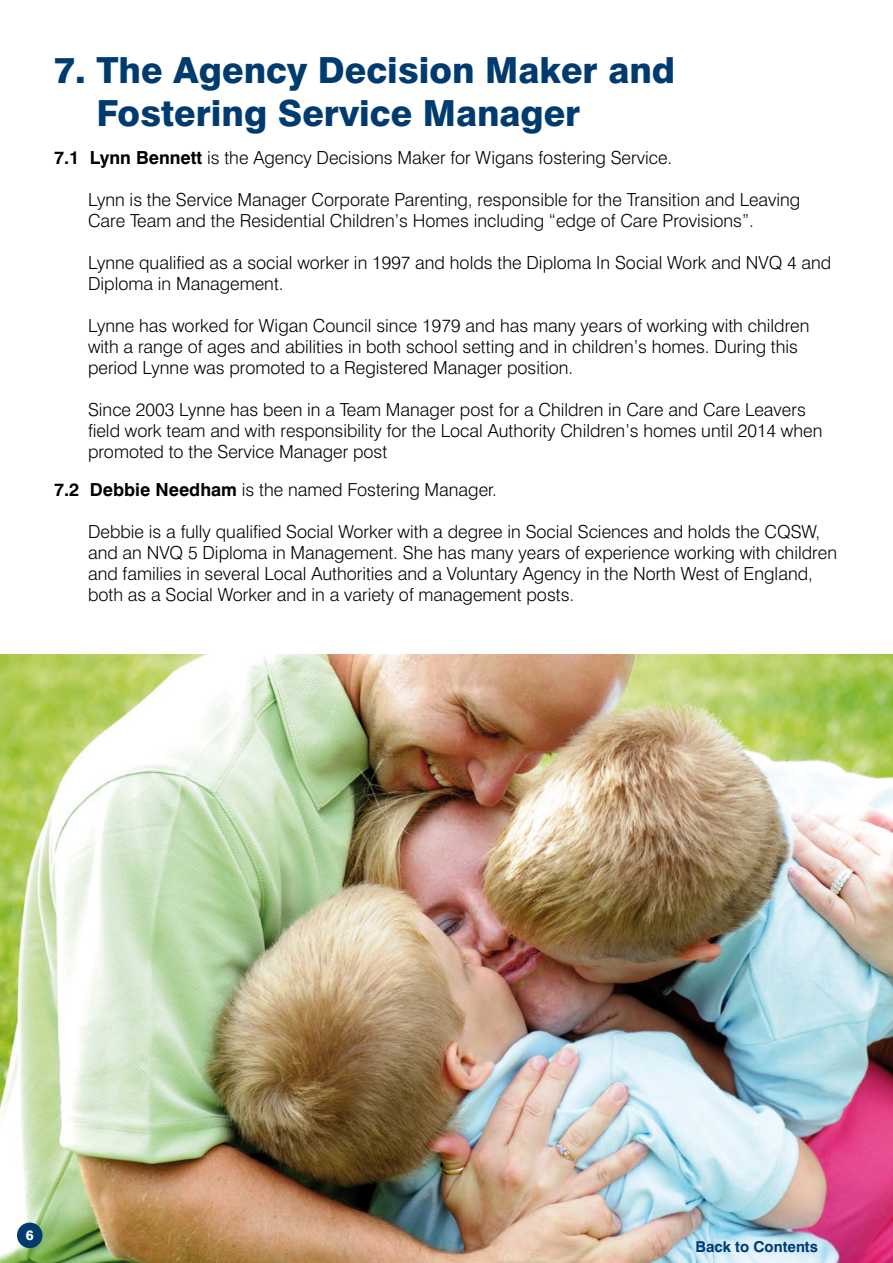
<style>
.page{position:relative;width:893px;height:1263px;background:#fff}
.page>*{position:absolute;margin:0;border:0;box-sizing:border-box;transform-origin:0 0}
.t1{font:800 36px/43.2px "Swiss 721 BT";color:#003b70}
.t2{font:300 18px/21px "Swiss 721 BT";color:#000}
.t3{font:700 15px "Swiss 721 BT";color:#003b70}
.t4{font:800 13.5px "Swiss 721 BT";color:#fff}
.s1{font-weight:700}
</style>
<div class="page">
<img style="left:0;top:655px;width:893px;height:608px">
<div style="left:17px;top:1222px;width:26px;height:26px;background:#003b70;border-radius:50%"></div>
<h1 class="t1" style="left:96px;top:48px;width:580px;text-indent:-42px">7. The Agency Decision Maker and<br>Fostering Service Manager</h1>
<p class="t2" style="left:54px;top:147px;width:620px"><span class="s1">7.1 Lynn Bennett</span> is the Agency Decisions Maker for Wigans fostering Service.</p>
<p class="t2" style="left:88px;top:189px;width:714px">Lynn is the Service Manager Corporate Parenting, responsible for the Transition and Leaving<br>Care Team and the Residential Children’s Homes including “edge of Care Provisions”.</p>
<p class="t2" style="left:88px;top:252px;width:745px">Lynne qualified as a social worker in 1997 and holds the Diploma In Social Work and NVQ 4 and<br>Diploma in Management.</p>
<p class="t2" style="left:88px;top:315px;width:723px">Lynne has worked for Wigan Council since 1979 and has many years of working with children with a range of ages and abilities in both school setting and in children’s homes. During this period Lynne was promoted to a Registered Manager position.</p>
<p class="t2" style="left:88px;top:399px;width:736px">Since 2003 Lynne has been in a Team Manager post for a Children in Care and Care Leavers field work team and with responsibility for the Local Authority Children’s homes until 2014 when promoted to the Service Manager post</p>
<p class="t2" style="left:54px;top:479px;width:444px"><span class="s1">7.2 Debbie Needham</span> is the named Fostering Manager.</p>
<p class="t2" style="left:88px;top:521px;width:750px">Debbie is a fully qualified Social Worker with a degree in Social Sciences and holds the CQSW, and an NVQ 5 Diploma in Management. She has many years of experience working with children and families in several Local Authorities and a Voluntary Agency in the North West of England, both as a Social Worker and in a variety of management posts.</p>
<p class="t4" style="left:26px;top:1226px;width:9px">6</p>
<p class="t3" style="left:695px;top:1237px;width:124px">Back to Contents</p>
</div>
